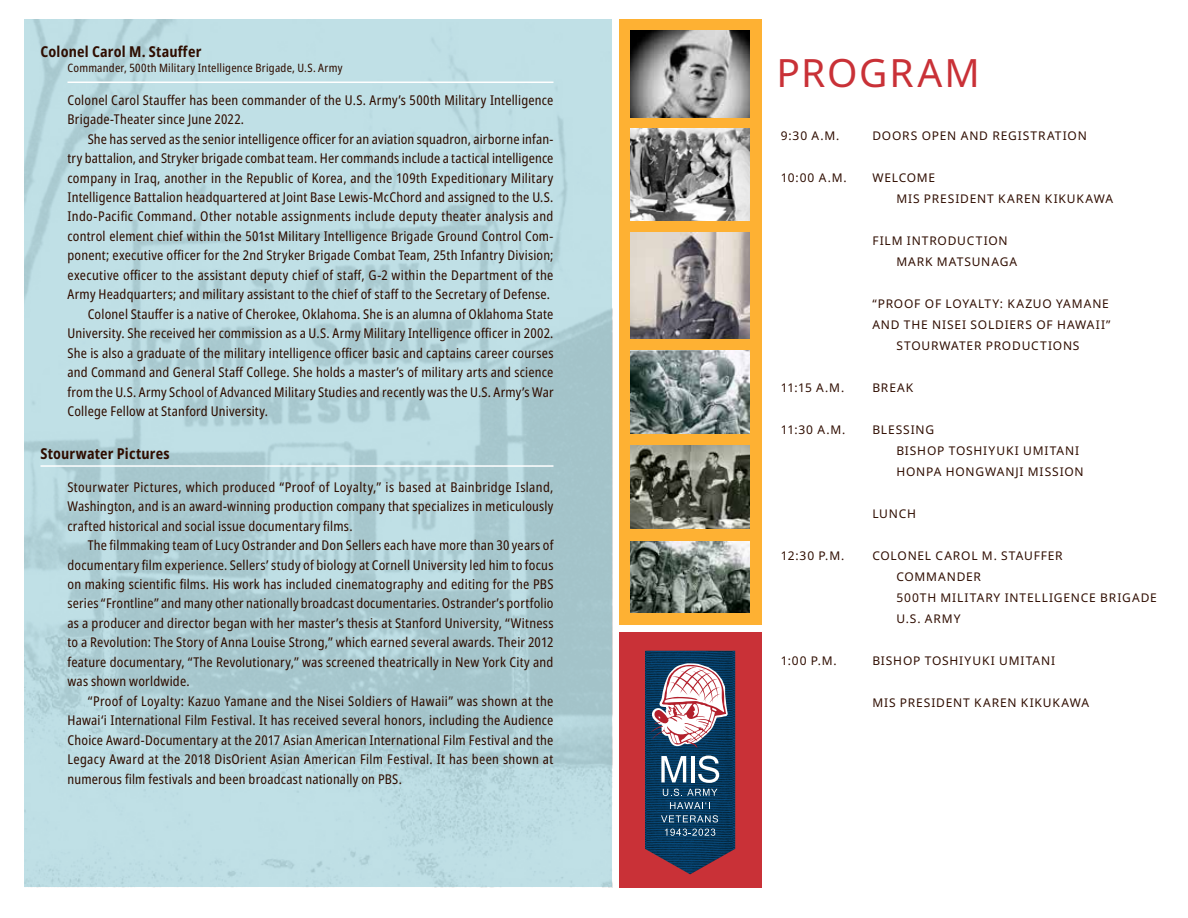
<style>
.page{position:relative;width:1188px;height:918px;background:#fff}
.page>*{position:absolute;margin:0;border:0;box-sizing:border-box;transform-origin:0 0}
.t1{font:39px "Noto Sans";letter-spacing:.045em;color:#c93137}
.t2{font:700 condensed 15px "Noto Sans";letter-spacing:.015em;color:#2f0d00}
.t3{font:condensed 13.5px/19.5px "Noto Sans";letter-spacing:.015em;color:#2f0d00;text-align:justify}
.t4{font:12px/21px "Noto Sans";letter-spacing:.065em;color:#2f0d00}
.t5{font:condensed 11.55px "Noto Sans";letter-spacing:.02em;color:#2f0d00}
</style>
<div class="page">
<svg style="left:24px;top:19px;width:588px;height:868px;background:#b6d6dd"></svg>
<div style="left:619px;top:632px;width:142px;height:256px;background:#c93137"></div>
<div style="left:619px;top:19px;width:142px;height:606px;background:#feb133"></div>
<img style="left:631px;top:445px;width:119px;height:84px">
<hr style="left:68px;top:82px;width:486px;height:1px;background:#fff">
<hr style="left:40px;top:465px;width:514px;height:2px;background:#fff">
<svg style="left:645px;top:651px;width:90px;height:223px;background:#4e5f79"></svg>
<img style="left:631px;top:233px;width:119px;height:106px">
<img style="left:631px;top:351px;width:119px;height:82px">
<img style="left:631px;top:129px;width:119px;height:92px">
<img style="left:631px;top:541px;width:119px;height:71px">
<img style="left:631px;top:30px;width:119px;height:87px">
<p class="t2" style="left:40px;top:40px;width:162px">Colonel Carol M. Stauffer</p>
<p class="t5" style="left:68px;top:59px;width:277px">Commander, 500th Military Intelligence Brigade, U.S. Army</p>
<p class="t3" style="left:68px;top:90px;width:487px">Colonel Carol Stauffer has been commander of the U.S. Army’s 500th Military Intelligence<br>Brigade-Theater since June 2022.</p>
<p class="t3" style="left:88px;top:129px;width:467px">She has served as the senior intelligence officer for an aviation squadron, airborne infan-</p>
<p class="t3" style="left:68px;top:149px;width:488px">try battalion, and Stryker brigade combat team. Her commands include a tactical intelligence</p>
<p class="t3" style="left:68px;top:168px;width:488px">company in Iraq, another in the Republic of Korea, and the 109th Expeditionary Military</p>
<p class="t3" style="left:68px;top:188px;width:487px">Intelligence Battalion headquartered at Joint Base Lewis-McChord and assigned to the U.S.</p>
<p class="t3" style="left:68px;top:207px;width:488px">Indo-Pacific Command. Other notable assignments include deputy theater analysis and</p>
<p class="t3" style="left:68px;top:227px;width:488px">control element chief within the 501st Military Intelligence Brigade Ground Control Com-</p>
<p class="t3" style="left:68px;top:246px;width:488px">ponent; executive officer for the 2nd Stryker Brigade Combat Team, 25th Infantry Division;</p>
<p class="t3" style="left:68px;top:266px;width:488px">executive officer to the assistant deputy chief of staff, G-2 within the Department of the</p>
<p class="t3" style="left:68px;top:285px;width:484px">Army Headquarters; and military assistant to the chief of staff to the Secretary of Defense.</p>
<p class="t3" style="left:88px;top:305px;width:467px">Colonel Stauffer is a native of Cherokee, Oklahoma. She is an alumna of Oklahoma State</p>
<p class="t3" style="left:68px;top:324px;width:488px">University. She received her commission as a U.S. Army Military Intelligence officer in 2002.</p>
<p class="t3" style="left:68px;top:344px;width:487px">She is also a graduate of the military intelligence officer basic and captains career courses</p>
<p class="t3" style="left:68px;top:363px;width:487px">and Command and General Staff College. She holds a master’s of military arts and science</p>
<p class="t3" style="left:68px;top:383px;width:488px">from the U.S. Army School of Advanced Military Studies and recently was the U.S. Army’s War</p>
<p class="t3" style="left:68px;top:402px;width:202px">College Fellow at Stanford University.</p>
<p class="t2" style="left:40px;top:442px;width:131px">Stourwater Pictures</p>
<p class="t3" style="left:68px;top:477px;width:487px">Stourwater Pictures, which produced “Proof of Loyalty,” is based at Bainbridge Island, Washington, and is an award-winning production company that specializes in meticulously crafted historical and social issue documentary films.</p>
<p class="t3" style="left:68px;top:536px;width:488px;text-indent:20px">The filmmaking team of Lucy Ostrander and Don Sellers each have more than 30 years of documentary film experience. Sellers’ study of biology at Cornell University led him to focus on making scientific films. His work has included cinematography and editing for the PBS series “Frontline” and many other nationally broadcast documentaries. Ostrander’s portfolio as a producer and director began with her master’s thesis at Stanford University, “Witness to a Revolution: The Story of Anna Louise Strong,” which earned several awards. Their 2012 feature documentary, “The Revolutionary,” was screened theatrically in New York City and was shown worldwide.</p>
<p class="t3" style="left:68px;top:692px;width:488px;text-indent:20px">“Proof of Loyalty: Kazuo Yamane and the Nisei Soldiers of Hawaii” was shown at the Hawai‘i International Film Festival. It has received several honors, including the Audience Choice Award-Documentary at the 2017 Asian American International Film Festival and the Legacy Award at the 2018 DisOrient Asian American Film Festival. It has been shown at numerous film festivals and been broadcast nationally on PBS.</p>
<h1 class="t1" style="left:777px;top:46px;width:205px">PROGRAM</h1>
<p class="t4" style="left:781px;top:125px;width:60px">9:30 A.M.</p>
<p class="t4" style="left:872px;top:125px;width:216px">DOORS OPEN AND REGISTRATION</p>
<p class="t4" style="left:781px;top:167px;width:67px">10:00 A.M.</p>
<p class="t4" style="left:896px;top:167px;width:218px;text-indent:-24px">WELCOME<br>MIS PRESIDENT KAREN KIKUKAWA</p>
<p class="t4" style="left:896px;top:230px;width:122px;text-indent:-24px">FILM INTRODUCTION<br>MARK MATSUNAGA</p>
<p class="t4" style="left:872px;top:293px;width:240px;text-align:center">“PROOF OF LOYALTY: KAZUO YAMANE<br>AND THE NISEI SOLDIERS OF HAWAII”<br>STOURWATER PRODUCTIONS</p>
<p class="t4" style="left:781px;top:377px;width:65px">11:15 A.M.</p>
<p class="t4" style="left:872px;top:377px;width:42px">BREAK</p>
<p class="t4" style="left:781px;top:419px;width:66px">11:30 A.M.</p>
<p class="t4" style="left:896px;top:419px;width:189px;text-indent:-24px">BLESSING<br>BISHOP TOSHIYUKI UMITANI<br>HONPA HONGWANJI MISSION</p>
<p class="t4" style="left:872px;top:503px;width:45px">LUNCH</p>
<p class="t4" style="left:781px;top:545px;width:65px">12:30 P.M.</p>
<p class="t4" style="left:896px;top:545px;width:262px;text-indent:-24px">COLONEL CAROL M. STAUFFER<br>COMMANDER<br>500TH MILITARY INTELLIGENCE BRIGADE<br>U.S. ARMY</p>
<p class="t4" style="left:781px;top:650px;width:57px">1:00 P.M.</p>
<p class="t4" style="left:872px;top:650px;width:184px">BISHOP TOSHIYUKI UMITANI</p>
<p class="t4" style="left:872px;top:692px;width:218px">MIS PRESIDENT KAREN KIKUKAWA</p>
</div>
